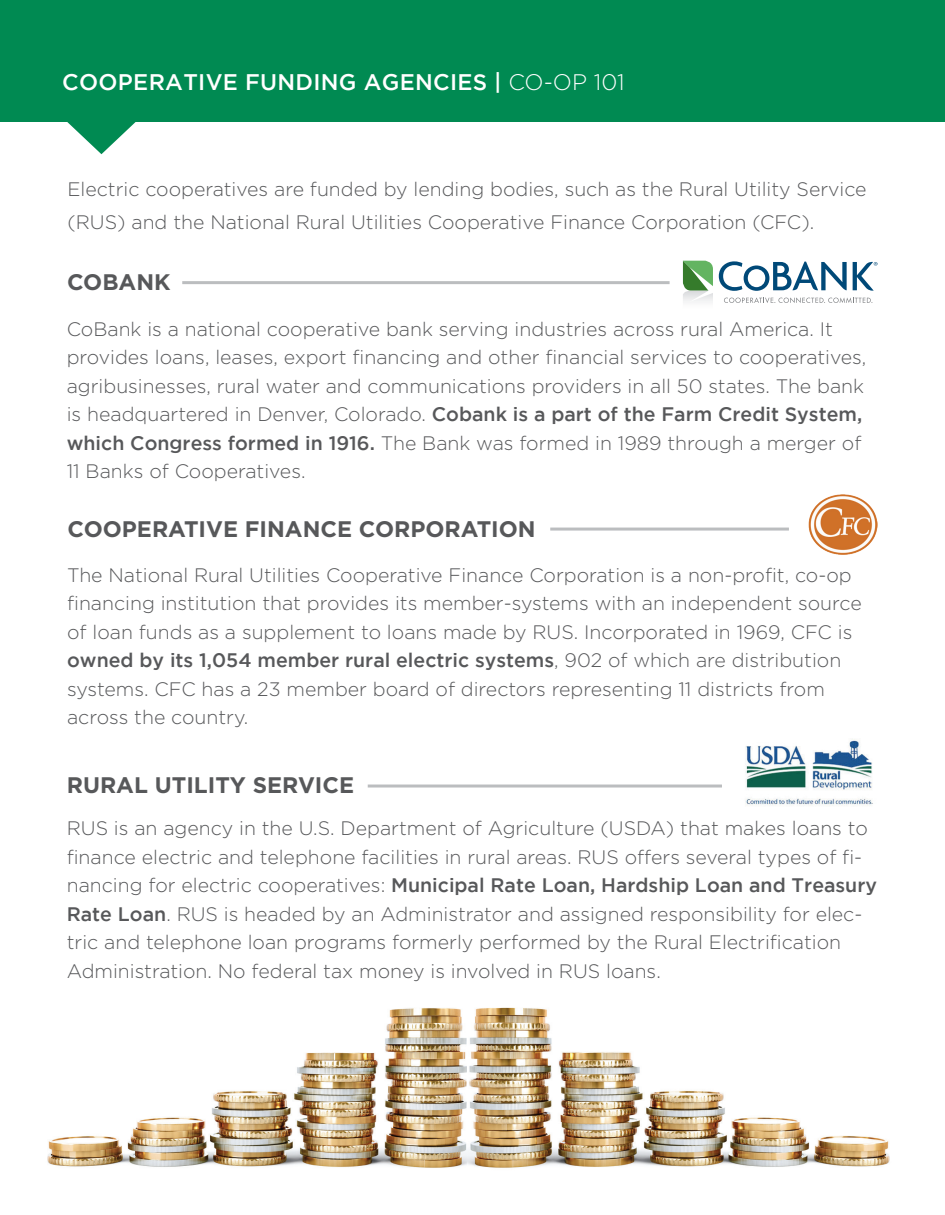
<style>
.page{position:relative;width:945px;height:1215px;background:#fff}
.page>*{position:absolute;margin:0;border:0;box-sizing:border-box;transform-origin:0 0}
.t1{font:700 22.5px "Gotham";color:#57585a}
.t2{font:500 22.5px "Gotham";letter-spacing:.015em;color:#fff}
.t3{font:300 19.5px/28.5px "Gotham";color:#57585a}
.s1{font-weight:300}
.s2{font-weight:500}
</style>
<div class="page">
<div style="left:0;top:0;width:932px;height:121px;background:#008a52"></div>
<svg style="left:67px;top:121px;width:69px;height:33px"></svg>
<img style="left:745px;top:739px;width:128px;height:67px">
<img style="left:47px;top:1008px;width:421px;height:160px">
<img style="left:468px;top:1007px;width:422px;height:161px">
<hr style="left:368px;top:785px;width:354px;height:3px;background:#bbbdbf">
<hr style="left:550px;top:528px;width:239px;height:3px;background:#bbbdbf">
<img style="left:809px;top:495px;width:69px;height:59px">
<svg style="left:683px;top:261px;width:30px;height:41px"></svg>
<svg style="left:724px;top:297px;width:148px;height:6px"></svg>
<svg style="left:719px;top:261px;width:159px;height:30px"></svg>
<hr style="left:182px;top:281px;width:488px;height:3px;background:#bbbdbf">
<div style="left:932px;top:0;width:13px;height:121px;background:#008a52"></div>
<p class="t2" style="left:62px;top:70px;width:564px">COOPERATIVE FUNDING AGENCIES | <span class="s1">CO-OP 101</span></p>
<p class="t3" style="left:68px;top:173px;width:801px;line-height:33px">Electric cooperatives are funded by lending bodies, such as the Rural Utility Service (RUS) and the National Rural Utilities Cooperative Finance Corporation (CFC).</p>
<p class="t1" style="left:67px;top:267px;width:105px">COBANK</p>
<p class="t3" style="left:67px;top:314px;width:801px">CoBank is a national cooperative bank serving industries across rural America. It provides loans, leases, export financing and other financial services to cooperatives, agribusinesses, rural water and communications providers in all 50 states. The bank is headquartered in Denver, Colorado. <span class="s2">Cobank is a part of the Farm Credit System, which Congress formed in 1916.</span> The Bank was formed in 1989 through a merger of 11 Banks of Cooperatives.</p>
<p class="t1" style="left:68px;top:514px;width:470px">COOPERATIVE FINANCE CORPORATION</p>
<p class="t3" style="left:67px;top:560px;width:796px">The National Rural Utilities Cooperative Finance Corporation is a non-profit, co-op financing institution that provides its member-systems with an independent source of loan funds as a supplement to loans made by RUS. Incorporated in 1969, CFC is <span class="s2">owned by its 1,054 member rural electric systems</span>, 902 of which are distribution systems. CFC has a 23 member board of directors representing 11 districts from across the country.</p>
<p class="t1" style="left:67px;top:771px;width:289px">RURAL UTILITY SERVICE</p>
<p class="t3" style="left:67px;top:814px;width:812px">RUS is an agency in the U.S. Department of Agriculture (USDA) that makes loans to finance electric and telephone facilities in rural areas. RUS offers several types of fi&shy;nancing for electric cooperatives: <span class="s2">Municipal Rate Loan, Hardship Loan and Treasury Rate Loan</span>. RUS is headed by an Administrator and assigned responsibility for elec&shy;tric and telephone loan programs formerly performed by the Rural Electrification Administration. No federal tax money is involved in RUS loans.</p>
</div>
